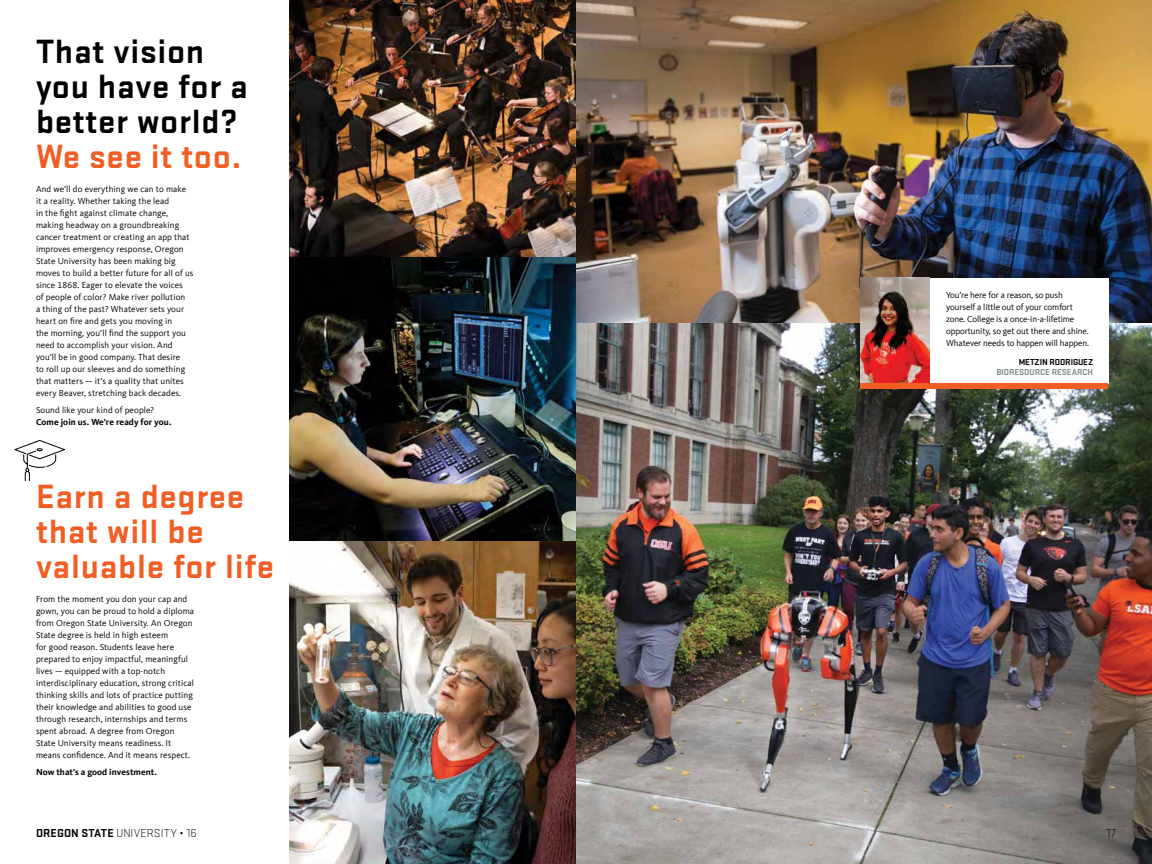
<style>
.page{position:relative;width:1152px;height:864px;background:#fff}
.page>*{position:absolute;margin:0;border:0;box-sizing:border-box;transform-origin:0 0}
.t1{font:700 35px/35px "Stratum 2";letter-spacing:.02em;color:#f15d22}
.t2{font:700 35px/35px "Stratum 2";letter-spacing:.02em;color:#000}
.t3{font:300 12px "Stratum 2";letter-spacing:.005em;color:#000}
.t4{font:9px/12px "Kievit Offc";letter-spacing:.01em;color:#000}
.t5{font:9px/12px "Kievit Offc";letter-spacing:-.01em;color:#000}
.t6{font:700 9px "Kievit Offc";letter-spacing:.01em;color:#000}
.t7{font:700 9px "Stratum 2";letter-spacing:-.01em;color:#848d8c}
.t8{font:700 9px "Stratum 2";letter-spacing:-.01em;color:#000}
.s1{font-weight:700}
</style>
<div class="page">
<img style="left:289px;top:0;width:863px;height:864px">
<img style="left:289px;top:257px;width:287px;height:284px">
<div style="left:930px;top:278px;width:178px;height:106px;background:#fff"></div>
<img style="left:860px;top:278px;width:70px;height:106px">
<div style="left:860px;top:384px;width:248px;height:5px;background:#f15d22"></div>
<svg style="left:14px;top:440px;width:51px;height:41px"></svg>
<h1 class="t2" style="left:36px;top:32px;width:214px">That vision you have for a better world?</h1>
<h1 class="t1" style="left:36px;top:137px;width:207px">We see it too.</h1>
<p class="t4" style="left:36px;top:183px;width:159px">And we’ll do everything we can to make it a reality. Whether taking the lead<br>in the fight against climate change, making headway on a groundbreaking cancer treatment or creating an app that improves emergency response, Oregon State University has been making big moves to build a better future for all of us since 1868. Eager to elevate the voices<br>of people of color? Make river pollution<br>a thing of the past? Whatever sets your heart on fire and gets you moving in<br>the morning, you’ll find the support you need to accomplish your vision. And you’ll be in good company. That desire<br>to roll up our sleeves and do something that matters — it’s a quality that unites every Beaver, stretching back decades.</p>
<p class="t4" style="left:36px;top:404px;width:120px">Sound like your kind of people?</p>
<p class="t6" style="left:36px;top:417px;width:137px">Come join us. We’re ready for you.</p>
<h1 class="t1" style="left:36px;top:477px;width:240px">Earn a degree that will be valuable for life</h1>
<p class="t4" style="left:36px;top:594px;width:160px">From the moment you don your cap and gown, you can be proud to hold a diploma from Oregon State University. An Oregon State degree is held in high esteem<br>for good reason. Students leave here prepared to enjoy impactful, meaningful lives — equipped with a top-notch interdisciplinary education, strong critical thinking skills and lots of practice putting their knowledge and abilities to good use through research, internships and terms spent abroad. A degree from Oregon State University means readiness. It means confidence. And it means respect.</p>
<p class="t6" style="left:36px;top:767px;width:123px">Now that’s a good investment.</p>
<p class="t5" style="left:946px;top:289px;width:144px">You’re here for a reason, so push yourself a little out of your comfort zone. College is a once-in-a-lifetime opportunity, so get out there and shine.<br>Whatever needs to happen will happen.</p>
<p class="t8" style="left:1019px;top:356px;width:76px">METZIN RODRIGUEZ</p>
<p class="t7" style="left:996px;top:366px;width:98px">BIORESOURCE RESEARCH</p>
<h2 class="t3" style="left:36px;top:826px;width:162px"><span class="s1">OREGON STATE</span> UNIVERSITY • 16</h2>
<h2 class="t3" style="left:1107px;top:826px;width:11px">17</h2>
</div>
